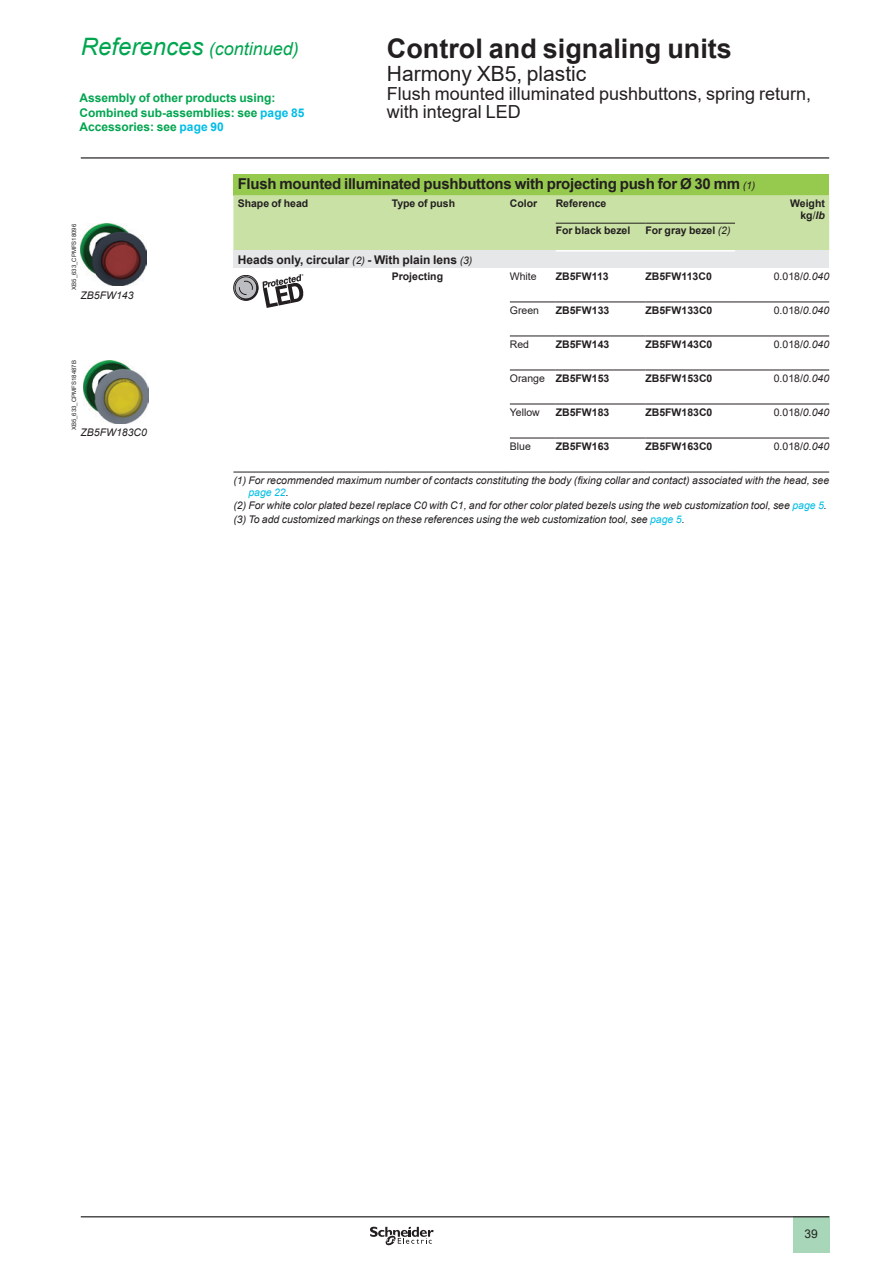
<style>
.page{position:relative;width:893px;height:1263px;background:#fff}
.page>*{position:absolute;margin:0;border:0;box-sizing:border-box;transform-origin:0 0}
._0_TitleLev3Fwd{font:700 27px "Arial";color:#231f20}
._0_TitleLev2Fwd{font:21px "Arial";color:#231f20}
._0_TitleLev3Fwd-2{font:18px/18px "Arial";color:#231f20}
._0_Topic{font:italic 18px "Arial";color:#00a54f}
.Cell_Section_2__10{font:700 15px "Arial";letter-spacing:-.015em;color:#231f20}
._2_Text__8{font:700 12px "Arial";color:#00a54f}
.Cell_Section_3__8{font:700 12px "Arial";color:#231f20}
.t1{font:12px "Arial";color:#231f20}
._2_Note_1{font:italic 10.5px/12px "Arial";color:#231f20}
.Cell_ReferenceProduc{font:700 10.5px "Arial";color:#231f20}
.Cell_Text__7__Right{font:10.5px "Arial";color:#231f20}
.Cell_Section_4__7__F{font:700 10.5px "Arial";color:#231f20}
.Cell_Text__7__Flush{font:10.5px "Arial";color:#231f20}
._1_Legend__7{font:italic 10.5px "Arial";color:#231f20}
.Cell_Section_4__7{font:700 10.5px "Arial";color:#231f20}
.Cell_Section_4__7__R{font:700 10.5px "Arial";color:#231f20}
.Recording_Number{font:6px "Arial";color:#231f20}
.s1{font-size:24px}
.s2{color:#00bde5}
.s3{font-weight:400;font-style:italic;font-size:10.5px}
.s4{font-weight:400}
.s5{font-style:italic}
.s6{font-weight:400;font-style:italic}
</style>
<div class="page">
<hr style="left:81px;top:157px;width:748px;height:2px;background:#231f20">
<div style="left:793px;top:1217px;width:37px;height:36px;background:#a7d7b8"></div>
<hr style="left:81px;top:1216px;width:748px;height:1px;background:#231f20">
<svg style="left:370px;top:1226px;width:64px;height:20px"></svg>
<div style="left:233px;top:174px;width:596px;height:21px;background:#96ca4e"></div>
<div style="left:233px;top:195px;width:596px;height:56px;background:#c9e1a4"></div>
<div style="left:233px;top:251px;width:596px;height:17px;background:#e6e7e8"></div>
<hr style="left:510px;top:302px;width:46px;height:1px;background:#231f20">
<hr style="left:556px;top:302px;width:89px;height:1px;background:#231f20">
<hr style="left:645px;top:302px;width:90px;height:1px;background:#231f20">
<hr style="left:735px;top:302px;width:94px;height:1px;background:#231f20">
<hr style="left:510px;top:336px;width:46px;height:1px;background:#231f20">
<hr style="left:556px;top:336px;width:89px;height:1px;background:#231f20">
<hr style="left:645px;top:336px;width:90px;height:1px;background:#231f20">
<hr style="left:735px;top:336px;width:94px;height:1px;background:#231f20">
<hr style="left:510px;top:370px;width:46px;height:1px;background:#231f20">
<hr style="left:556px;top:370px;width:89px;height:1px;background:#231f20">
<hr style="left:645px;top:370px;width:90px;height:1px;background:#231f20">
<hr style="left:735px;top:370px;width:94px;height:1px;background:#231f20">
<hr style="left:510px;top:404px;width:46px;height:1px;background:#231f20">
<hr style="left:556px;top:404px;width:89px;height:1px;background:#231f20">
<hr style="left:645px;top:404px;width:90px;height:1px;background:#231f20">
<hr style="left:735px;top:404px;width:94px;height:1px;background:#231f20">
<hr style="left:510px;top:438px;width:46px;height:1px;background:#231f20">
<hr style="left:556px;top:438px;width:89px;height:1px;background:#231f20">
<hr style="left:645px;top:438px;width:90px;height:1px;background:#231f20">
<hr style="left:735px;top:438px;width:94px;height:1px;background:#231f20">
<hr style="left:233px;top:472px;width:159px;height:1px;background:#231f20">
<hr style="left:392px;top:472px;width:118px;height:1px;background:#231f20">
<hr style="left:510px;top:472px;width:46px;height:1px;background:#231f20">
<hr style="left:556px;top:472px;width:89px;height:1px;background:#231f20">
<hr style="left:645px;top:472px;width:90px;height:1px;background:#231f20">
<hr style="left:735px;top:472px;width:94px;height:1px;background:#231f20">
<hr style="left:556px;top:223px;width:89px;height:1px;background:#231f20">
<hr style="left:645px;top:223px;width:90px;height:1px;background:#231f20">
<hr style="left:556px;top:250px;width:89px;height:2px;background:#fff">
<hr style="left:645px;top:250px;width:90px;height:2px;background:#fff">
<svg style="left:233px;top:277px;width:5px;height:21px"></svg>
<svg style="left:234px;top:275px;width:24px;height:25px"></svg>
<div style="left:233px;top:275px;width:25px;height:26px;border:1px solid #231f20;border-radius:50%"></div>
<svg style="left:235px;top:277px;width:22px;height:22px"></svg>
<div style="left:235px;top:277px;width:22px;height:22px;border:1px solid #231f20;border-radius:50%"></div>
<svg style="left:238px;top:274px;width:65px;height:34px"></svg>
<img style="left:81px;top:224px;width:66px;height:61px">
<img style="left:83px;top:360px;width:66px;height:64px">
<p class="_0_Topic" style="left:81px;top:37px;width:220px"><span class="s1">References</span> (continued)</p>
<p class="_2_Text__8" style="left:80px;top:90px;width:198px">Assembly of other products using:</p>
<p class="_2_Text__8" style="left:80px;top:104px;width:226px">Combined sub-assemblies: see <span class="s2">page 85</span></p>
<p class="_2_Text__8" style="left:80px;top:119px;width:146px">Accessories: see <span class="s2">page 90</span></p>
<p class="_0_TitleLev3Fwd" style="left:387px;top:29px;width:347px">Control and signaling units</p>
<p class="_0_TitleLev2Fwd" style="left:387px;top:59px;width:201px">Harmony XB5, plastic</p>
<p class="_0_TitleLev3Fwd-2" style="left:387px;top:84px;width:426px">Flush mounted illuminated pushbuttons, spring return, with integral LED</p>
<p class="Recording_Number" style="left:70px;top:290px;width:67px;rotate:-90deg">XB5_633_CPMFS18096</p>
<p class="_1_Legend__7" style="left:80px;top:289px;width:55px">ZB5FW143</p>
<p class="Recording_Number" style="left:70px;top:430px;width:71px;rotate:-90deg">XB5_633_CPMFS18487B</p>
<p class="_1_Legend__7" style="left:80px;top:425px;width:68px">ZB5FW183C0</p>
<p class="Cell_Section_2__10" style="left:238px;top:173px;width:519px">Flush mounted illuminated pushbuttons with projecting push for Ø 30 mm <span class="s3">(1)</span></p>
<p class="Cell_Section_4__7" style="left:238px;top:196px;width:72px">Shape of head</p>
<p class="Cell_Section_4__7__F" style="left:392px;top:196px;width:65px">Type of push</p>
<p class="Cell_Section_4__7__F" style="left:510px;top:196px;width:29px">Color</p>
<p class="Cell_Section_4__7__F" style="left:556px;top:196px;width:52px">Reference</p>
<p class="Cell_Section_4__7__R" style="left:790px;top:196px;width:36px">Weight</p>
<p class="Cell_Section_4__7__R" style="left:800px;top:208px;width:26px">kg<span class="s4">/</span><span class="s5">lb</span></p>
<p class="Cell_Section_4__7__F" style="left:556px;top:223px;width:76px">For black bezel</p>
<p class="Cell_Section_4__7__F" style="left:645px;top:223px;width:87px">For gray bezel <span class="s6">(2)</span></p>
<p class="Cell_Section_3__8" style="left:238px;top:251px;width:236px">Heads only, circular <span class="s3">(2)</span> - With plain lens <span class="s3">(3)</span></p>
<p class="Cell_Section_4__7__F" style="left:392px;top:269px;width:53px">Projecting</p>
<p class="Cell_Text__7__Flush" style="left:510px;top:269px;width:28px">White</p>
<p class="Cell_ReferenceProduc" style="left:556px;top:269px;width:55px">ZB5FW113</p>
<p class="Cell_ReferenceProduc" style="left:645px;top:269px;width:68px">ZB5FW113C0</p>
<p class="Cell_Text__7__Right" style="left:774px;top:269px;width:57px">0.018/<span class="s5">0.040</span></p>
<p class="Cell_Text__7__Flush" style="left:510px;top:303px;width:31px">Green</p>
<p class="Cell_ReferenceProduc" style="left:556px;top:303px;width:55px">ZB5FW133</p>
<p class="Cell_ReferenceProduc" style="left:645px;top:303px;width:69px">ZB5FW133C0</p>
<p class="Cell_Text__7__Right" style="left:774px;top:303px;width:57px">0.018/<span class="s5">0.040</span></p>
<p class="Cell_Text__7__Flush" style="left:510px;top:337px;width:21px">Red</p>
<p class="Cell_ReferenceProduc" style="left:556px;top:337px;width:55px">ZB5FW143</p>
<p class="Cell_ReferenceProduc" style="left:645px;top:337px;width:69px">ZB5FW143C0</p>
<p class="Cell_Text__7__Right" style="left:774px;top:337px;width:57px">0.018/<span class="s5">0.040</span></p>
<p class="Cell_Text__7__Flush" style="left:510px;top:371px;width:37px">Orange</p>
<p class="Cell_ReferenceProduc" style="left:556px;top:371px;width:55px">ZB5FW153</p>
<p class="Cell_ReferenceProduc" style="left:645px;top:371px;width:69px">ZB5FW153C0</p>
<p class="Cell_Text__7__Right" style="left:774px;top:371px;width:57px">0.018/<span class="s5">0.040</span></p>
<p class="Cell_Text__7__Flush" style="left:510px;top:405px;width:31px">Yellow</p>
<p class="Cell_ReferenceProduc" style="left:556px;top:405px;width:55px">ZB5FW183</p>
<p class="Cell_ReferenceProduc" style="left:645px;top:405px;width:69px">ZB5FW183C0</p>
<p class="Cell_Text__7__Right" style="left:774px;top:405px;width:57px">0.018/<span class="s5">0.040</span></p>
<p class="Cell_Text__7__Flush" style="left:510px;top:439px;width:23px">Blue</p>
<p class="Cell_ReferenceProduc" style="left:556px;top:439px;width:55px">ZB5FW163</p>
<p class="Cell_ReferenceProduc" style="left:645px;top:439px;width:69px">ZB5FW163C0</p>
<p class="Cell_Text__7__Right" style="left:774px;top:439px;width:57px">0.018/<span class="s5">0.040</span></p>
<p class="_2_Note_1" style="left:248px;top:474px;width:582px;text-indent:-15px">(1) For recommended maximum number of contacts constituting the body (fixing collar and contact) associated with the head, see <span class="s2">page 22</span>.</p>
<p class="_2_Note_1" style="left:233px;top:500px;width:595px">(2) For white color plated bezel replace C0 with C1, and for other color plated bezels using the web customization tool, see <span class="s2">page 5</span>.</p>
<p class="_2_Note_1" style="left:233px;top:513px;width:453px">(3) To add customized markings on these references using the web customization tool, see <span class="s2">page 5</span>.</p>
<p class="t1" style="left:804px;top:1225px;width:15px">39</p>
</div>
